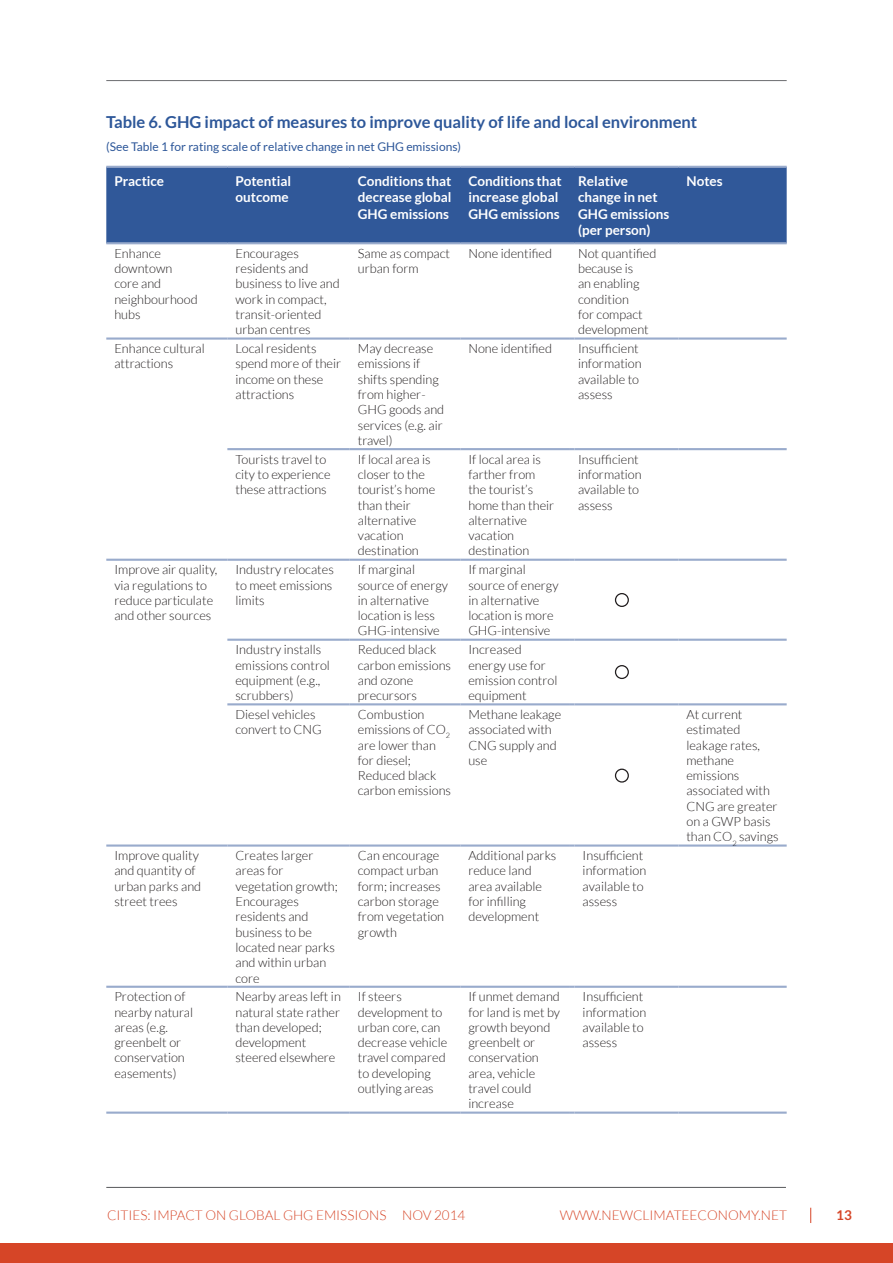
<style>
.page{position:relative;width:893px;height:1263px;background:#fff}
.page>*{position:absolute;margin:0;border:0;box-sizing:border-box;transform-origin:0 0}
.t1{font:700 16.5px "Lato";color:#2d5799}
.t2{font:700 13.5px/16.2px "Lato";color:#fff}
.t3{font:300 13.5px "Lato";color:#d64527}
.t4{font:700 13.5px "Lato";color:#d64527}
.t5{font:300 12.75px/15.3px "Lato";color:#231f20}
.t6{font:12px "Lato";color:#2d5799}
</style>
<div class="page">
<div style="left:0;top:1243px;width:893px;height:20px;background:#d64527"></div>
<hr style="left:106px;top:1187px;width:680px;height:1px;background:#57585a">
<hr style="left:106px;top:80px;width:681px;height:1px;background:#6c6d70">
<svg style="left:810px;top:1208px;width:1px;height:15px"></svg>
<div style="left:106px;top:168px;width:681px;height:74px;background:#305899"></div>
<hr style="left:106px;top:337px;width:121px;height:3px;background:#99abcc">
<hr style="left:227px;top:337px;width:123px;height:3px;background:#99abcc">
<hr style="left:350px;top:337px;width:110px;height:3px;background:#99abcc">
<hr style="left:460px;top:337px;width:110px;height:3px;background:#99abcc">
<svg style="left:570px;top:337px;width:4px;height:3px"></svg>
<hr style="left:574px;top:337px;width:104px;height:3px;background:#99abcc">
<hr style="left:678px;top:337px;width:109px;height:3px;background:#99abcc">
<hr style="left:227px;top:448px;width:123px;height:2px;background:#99abcc">
<hr style="left:350px;top:448px;width:110px;height:2px;background:#99abcc">
<hr style="left:460px;top:448px;width:110px;height:2px;background:#99abcc">
<hr style="left:574px;top:448px;width:104px;height:2px;background:#99abcc">
<hr style="left:678px;top:448px;width:109px;height:2px;background:#99abcc">
<hr style="left:106px;top:559px;width:121px;height:2px;background:#99abcc">
<hr style="left:227px;top:559px;width:123px;height:2px;background:#99abcc">
<hr style="left:350px;top:559px;width:110px;height:2px;background:#99abcc">
<hr style="left:460px;top:559px;width:110px;height:2px;background:#99abcc">
<hr style="left:574px;top:559px;width:104px;height:2px;background:#99abcc">
<hr style="left:678px;top:559px;width:109px;height:2px;background:#99abcc">
<hr style="left:227px;top:639px;width:123px;height:2px;background:#99abcc">
<hr style="left:350px;top:639px;width:110px;height:2px;background:#99abcc">
<hr style="left:460px;top:639px;width:110px;height:2px;background:#99abcc">
<hr style="left:574px;top:639px;width:104px;height:2px;background:#99abcc">
<hr style="left:678px;top:639px;width:109px;height:2px;background:#99abcc">
<hr style="left:227px;top:703px;width:123px;height:2px;background:#99abcc">
<hr style="left:350px;top:703px;width:110px;height:2px;background:#99abcc">
<hr style="left:460px;top:703px;width:110px;height:2px;background:#99abcc">
<hr style="left:574px;top:703px;width:104px;height:2px;background:#99abcc">
<hr style="left:678px;top:703px;width:109px;height:2px;background:#99abcc">
<hr style="left:106px;top:844px;width:121px;height:3px;background:#99abcc">
<hr style="left:227px;top:844px;width:123px;height:3px;background:#99abcc">
<hr style="left:350px;top:844px;width:110px;height:3px;background:#99abcc">
<hr style="left:460px;top:844px;width:110px;height:3px;background:#99abcc">
<svg style="left:570px;top:844px;width:4px;height:3px"></svg>
<hr style="left:574px;top:844px;width:104px;height:3px;background:#99abcc">
<hr style="left:678px;top:844px;width:109px;height:3px;background:#99abcc">
<hr style="left:106px;top:986px;width:121px;height:2px;background:#99abcc">
<hr style="left:227px;top:986px;width:123px;height:2px;background:#99abcc">
<hr style="left:350px;top:986px;width:110px;height:2px;background:#99abcc">
<hr style="left:460px;top:986px;width:110px;height:2px;background:#99abcc">
<hr style="left:574px;top:986px;width:104px;height:2px;background:#99abcc">
<hr style="left:678px;top:986px;width:109px;height:2px;background:#99abcc">
<hr style="left:106px;top:1111px;width:121px;height:3px;background:#99abcc">
<hr style="left:227px;top:1111px;width:123px;height:3px;background:#99abcc">
<hr style="left:350px;top:1111px;width:110px;height:3px;background:#99abcc">
<hr style="left:460px;top:1111px;width:110px;height:3px;background:#99abcc">
<svg style="left:570px;top:1111px;width:4px;height:3px"></svg>
<hr style="left:574px;top:1111px;width:104px;height:3px;background:#99abcc">
<hr style="left:678px;top:1111px;width:109px;height:3px;background:#99abcc">
<hr style="left:106px;top:166px;width:121px;height:2px;background:#99abcc">
<hr style="left:227px;top:166px;width:123px;height:2px;background:#99abcc">
<hr style="left:350px;top:166px;width:110px;height:2px;background:#99abcc">
<hr style="left:460px;top:166px;width:110px;height:2px;background:#99abcc">
<hr style="left:574px;top:166px;width:104px;height:2px;background:#99abcc">
<hr style="left:678px;top:166px;width:109px;height:2px;background:#99abcc">
<hr style="left:106px;top:242px;width:121px;height:2px;background:#99abcc">
<hr style="left:227px;top:242px;width:123px;height:2px;background:#99abcc">
<hr style="left:350px;top:242px;width:110px;height:2px;background:#99abcc">
<hr style="left:460px;top:242px;width:110px;height:2px;background:#99abcc">
<hr style="left:574px;top:242px;width:104px;height:2px;background:#99abcc">
<hr style="left:678px;top:242px;width:109px;height:2px;background:#99abcc">
<div style="left:615px;top:593px;width:14px;height:14px;border:1px solid #231f20;border-radius:50%"></div>
<div style="left:615px;top:665px;width:14px;height:14px;border:1px solid #231f20;border-radius:50%"></div>
<div style="left:615px;top:768px;width:14px;height:15px;border:1px solid #231f20;border-radius:50%"></div>
<p class="t1" style="left:106px;top:113px;width:592px">Table 6. GHG impact of measures to improve quality of life and local environment</p>
<p class="t6" style="left:106px;top:140px;width:356px">(See Table 1 for rating scale of relative change in net GHG emissions)</p>
<p class="t2" style="left:114px;top:173px;width:51px">Practice</p>
<p class="t2" style="left:235px;top:173px;width:57px">Potential outcome</p>
<p class="t2" style="left:358px;top:173px;width:95px;text-align:justify">Conditions that decrease global GHG emissions</p>
<p class="t2" style="left:468px;top:173px;width:95px">Conditions that increase global<br>GHG emissions</p>
<p class="t2" style="left:578px;top:173px;width:93px">Relative change in net<br>GHG emissions (per person)</p>
<p class="t2" style="left:686px;top:173px;width:38px">Notes</p>
<p class="t5" style="left:114px;top:246px;width:85px">Enhance downtown core and neighbourhood hubs</p>
<p class="t5" style="left:235px;top:246px;width:106px">Encourages residents and business to live and work in compact, transit-oriented urban centres</p>
<p class="t5" style="left:358px;top:246px;width:94px">Same as compact urban form</p>
<p class="t5" style="left:468px;top:246px;width:85px">None identified</p>
<p class="t5" style="left:578px;top:246px;width:80px">Not quantified because is<br>an enabling condition<br>for compact development</p>
<p class="t5" style="left:114px;top:341px;width:92px">Enhance cultural attractions</p>
<p class="t5" style="left:235px;top:341px;width:107px">Local residents spend more of their income on these attractions</p>
<p class="t5" style="left:358px;top:341px;width:88px">May decrease emissions if shifts spending from higher-<br>GHG goods and services (e.g. air travel)</p>
<p class="t5" style="left:468px;top:341px;width:85px">None identified</p>
<p class="t5" style="left:578px;top:341px;width:65px">Insufficient information available to assess</p>
<p class="t5" style="left:235px;top:451px;width:97px">Tourists travel to city to experience these attractions</p>
<p class="t5" style="left:358px;top:451px;width:79px">If local area is closer to the tourist’s home than their alternative vacation destination</p>
<p class="t5" style="left:468px;top:451px;width:87px">If local area is farther from the tourist’s home than their alternative vacation destination</p>
<p class="t5" style="left:578px;top:451px;width:65px">Insufficient information available to assess</p>
<p class="t5" style="left:114px;top:562px;width:105px">Improve air quality, via regulations to reduce particulate and other sources</p>
<p class="t5" style="left:235px;top:562px;width:100px;text-align:justify">Industry relocates to meet emissions limits</p>
<p class="t5" style="left:358px;top:562px;width:92px">If marginal source of energy in alternative location is less<br>GHG-intensive</p>
<p class="t5" style="left:468px;top:562px;width:92px">If marginal source of energy in alternative location is more<br>GHG-intensive</p>
<p class="t5" style="left:235px;top:642px;width:96px">Industry installs emissions control equipment (e.g., scrubbers)</p>
<p class="t5" style="left:358px;top:642px;width:95px">Reduced black carbon emissions and ozone precursors</p>
<p class="t5" style="left:468px;top:642px;width:91px">Increased energy use for emission control equipment</p>
<p class="t5" style="left:235px;top:707px;width:88px">Diesel vehicles convert to CNG</p>
<p class="t5" style="left:358px;top:707px;width:95px">Combustion emissions of CO<sub>2 </sub>are lower than for diesel;<br>Reduced black carbon emissions</p>
<p class="t5" style="left:468px;top:707px;width:94px">Methane leakage associated with<br>CNG supply and use</p>
<p class="t5" style="left:686px;top:707px;width:94px">At current estimated leakage rates, methane emissions associated with<br>CNG are greater on a GWP basis than CO<sub>2</sub> savings</p>
<p class="t5" style="left:114px;top:848px;width:88px">Improve quality and quantity of urban parks and street trees</p>
<p class="t5" style="left:235px;top:848px;width:104px">Creates larger areas for vegetation growth;<br>Encourages residents and business to be located near parks and within urban core</p>
<p class="t5" style="left:358px;top:848px;width:88px">Can encourage compact urban form; increases carbon storage from vegetation growth</p>
<p class="t5" style="left:468px;top:848px;width:90px">Additional parks reduce land area available for infilling development</p>
<p class="t5" style="left:583px;top:848px;width:65px">Insufficient information available to assess</p>
<p class="t5" style="left:114px;top:989px;width:80px">Protection of nearby natural areas (e.g. greenbelt or conservation easements)</p>
<p class="t5" style="left:235px;top:989px;width:107px">Nearby areas left in natural state rather than developed; development steered elsewhere</p>
<p class="t5" style="left:358px;top:989px;width:91px">If steers development to urban core, can decrease vehicle travel compared to developing outlying areas</p>
<p class="t5" style="left:468px;top:989px;width:93px">If unmet demand for land is met by growth beyond greenbelt or conservation area, vehicle travel could increase</p>
<p class="t5" style="left:583px;top:989px;width:65px">Insufficient information available to assess</p>
<p class="t3" style="left:107px;top:1208px;width:360px">CITIES: IMPACT ON GLOBAL GHG EMISSIONS NOV 2014</p>
<p class="t3" style="left:560px;top:1208px;width:229px">WWW.NEWCLIMATEECONOMY.NET</p>
<p class="t4" style="left:836px;top:1207px;width:17px">13</p>
</div>
